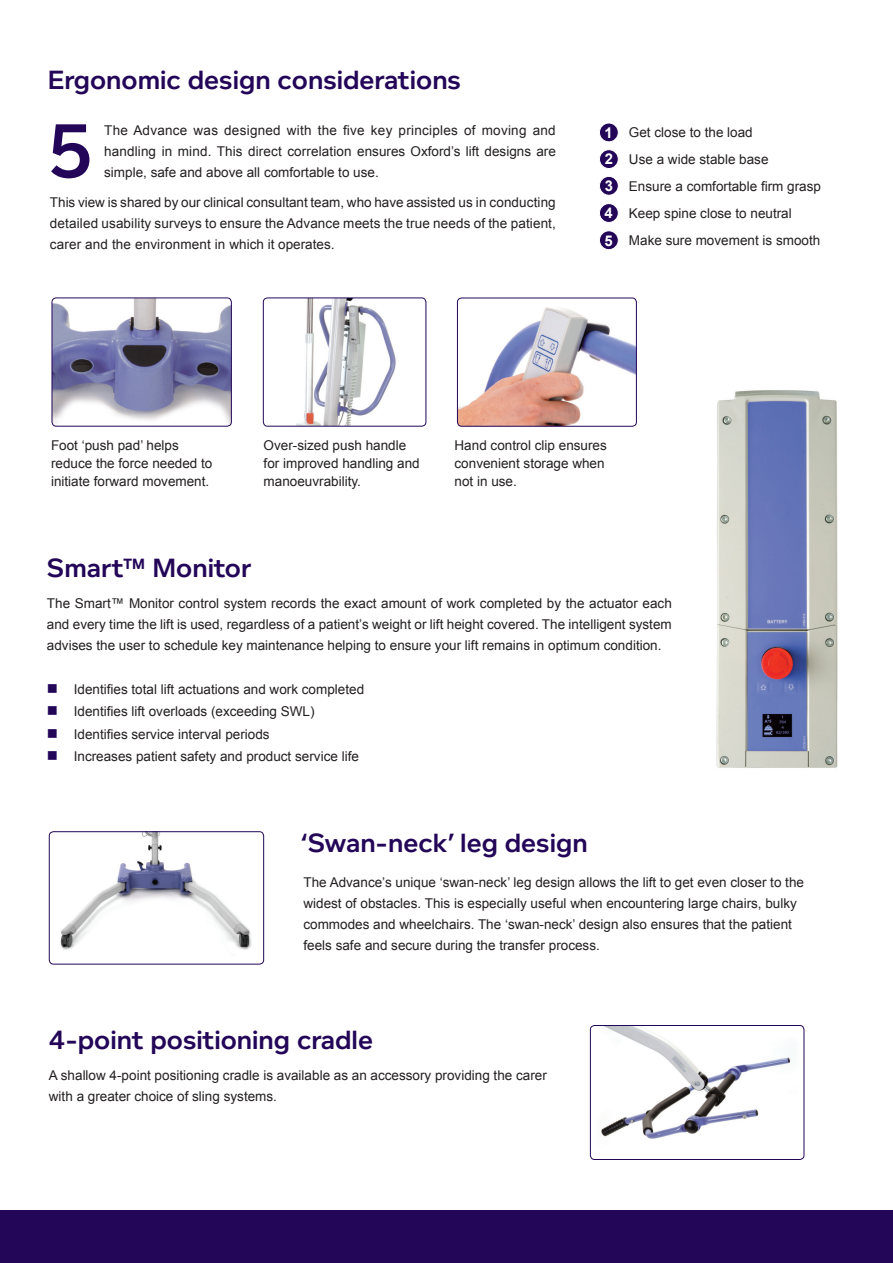
<style>
.page{position:relative;width:893px;height:1263px;background:#fff}
.page>*{position:absolute;margin:0;border:0;box-sizing:border-box;transform-origin:0 0}
.t1{font:600 78px "Foundry Context";color:#230658}
.t2{font:600 27px "Foundry Context";color:#230658}
.t3{font:700 14.85px "Arial";color:#fff}
.t4{font:13.5px/21px "Arial";color:#231f20}
.s1{color:#230658}
</style>
<div class="page">
<img style="left:457px;top:298px;width:179px;height:127px">
<div style="left:457px;top:298px;width:180px;height:129px;border:1px solid #230658;border-radius:4px"></div>
<div style="left:0;top:1210px;width:893px;height:53px;background:#230658"></div>
<img style="left:60px;top:833px;width:192px;height:117px">
<div style="left:49px;top:831px;width:215px;height:133px;border:1px solid #230658;border-radius:4px"></div>
<div style="left:599px;top:123px;width:19px;height:19px;background:#230658;border-radius:50%"></div>
<div style="left:599px;top:123px;width:20px;height:19px;border:1px solid #fff;border-radius:50%"></div>
<div style="left:599px;top:150px;width:19px;height:19px;background:#230658;border-radius:50%"></div>
<div style="left:599px;top:149px;width:20px;height:20px;border:1px solid #fff;border-radius:50%"></div>
<div style="left:599px;top:176px;width:19px;height:19px;background:#230658;border-radius:50%"></div>
<div style="left:599px;top:176px;width:20px;height:20px;border:1px solid #fff;border-radius:50%"></div>
<div style="left:599px;top:204px;width:19px;height:18px;background:#230658;border-radius:50%"></div>
<div style="left:599px;top:203px;width:20px;height:20px;border:1px solid #fff;border-radius:50%"></div>
<div style="left:599px;top:231px;width:19px;height:19px;background:#230658;border-radius:50%"></div>
<div style="left:599px;top:230px;width:20px;height:20px;border:1px solid #fff;border-radius:50%"></div>
<img style="left:52px;top:298px;width:179px;height:128px">
<div style="left:52px;top:298px;width:180px;height:129px;border:1px solid #230658;border-radius:4px"></div>
<img style="left:263px;top:298px;width:133px;height:127px">
<div style="left:263px;top:298px;width:163px;height:129px;border:1px solid #230658;border-radius:4px"></div>
<img style="left:590px;top:1025px;width:214px;height:134px">
<div style="left:590px;top:1025px;width:214px;height:135px;border:1px solid #230658;border-radius:4px"></div>
<img style="left:716px;top:390px;width:122px;height:378px">
<p class="t2" style="left:48px;top:64px;width:415px">Ergonomic design considerations</p>
<p class="t1" style="left:47px;top:105px;width:49px">5</p>
<p class="t4" style="left:104px;top:120px;width:453px;text-align:justify">The Advance was designed with the five key principles of moving and handling in mind. This direct correlation ensures Oxford’s lift designs are simple, safe and above all comfortable to use.</p>
<p class="t4" style="left:50px;top:192px;width:507px;text-align:justify">This view is shared by our clinical consultant team, who have assisted us in conducting detailed usability surveys to ensure the Advance meets the true needs of the patient, carer and the environment in which it operates.</p>
<p class="t3" style="left:605px;top:123px;width:10px">1</p>
<p class="t3" style="left:605px;top:149px;width:10px">2</p>
<p class="t3" style="left:605px;top:176px;width:10px">3</p>
<p class="t3" style="left:604px;top:203px;width:10px">4</p>
<p class="t3" style="left:605px;top:231px;width:10px">5</p>
<p class="t4" style="left:629px;top:122px;width:125px">Get close to the load</p>
<p class="t4" style="left:629px;top:149px;width:141px">Use a wide stable base</p>
<p class="t4" style="left:629px;top:176px;width:194px">Ensure a comfortable firm grasp</p>
<p class="t4" style="left:629px;top:203px;width:164px">Keep spine close to neutral</p>
<p class="t4" style="left:629px;top:230px;width:193px">Make sure movement is smooth</p>
<p class="t4" style="left:51px;top:437px;width:163px;line-height:18px">Foot ‘push pad’ helps reduce the force needed to initiate forward movement.</p>
<p class="t4" style="left:264px;top:437px;width:158px;line-height:18px">Over-sized push handle for improved handling and manoeuvrability.</p>
<p class="t4" style="left:455px;top:437px;width:154px;line-height:18px">Hand control clip ensures convenient storage when not in use.</p>
<p class="t2" style="left:47px;top:552px;width:206px">Smart™ Monitor</p>
<p class="t4" style="left:47px;top:593px;width:626px;text-align:justify">The Smart™ Monitor control system records the exact amount of work completed by the actuator each and every time the lift is used, regardless of a patient’s weight or lift height covered. The intelligent system advises the user to schedule key maintenance helping to ensure your lift remains in optimum condition.</p>
<p class="t4" style="left:47px;top:679px;width:319px"><span class="s1">■</span> Identifies total lift actuations and work completed</p>
<p class="t4" style="left:47px;top:701px;width:269px"><span class="s1">■</span> Identifies lift overloads (exceeding SWL)</p>
<p class="t4" style="left:47px;top:724px;width:224px"><span class="s1">■</span> Identifies service interval periods</p>
<p class="t4" style="left:47px;top:746px;width:314px"><span class="s1">■</span> Increases patient safety and product service life</p>
<p class="t2" style="left:301px;top:827px;width:289px">‘Swan-neck’ leg design</p>
<p class="t4" style="left:303px;top:872px;width:502px">The Advance’s unique ‘swan-neck’ leg design allows the lift to get even closer to the widest of obstacles. This is especially useful when encountering large chairs, bulky commodes and wheelchairs. The ‘swan-neck’ design also ensures that the patient feels safe and secure during the transfer process.</p>
<p class="t2" style="left:49px;top:1024px;width:326px">4-point positioning cradle</p>
<p class="t4" style="left:49px;top:1065px;width:499px">A shallow 4-point positioning cradle is available as an accessory providing the carer with a greater choice of sling systems.</p>
</div>
